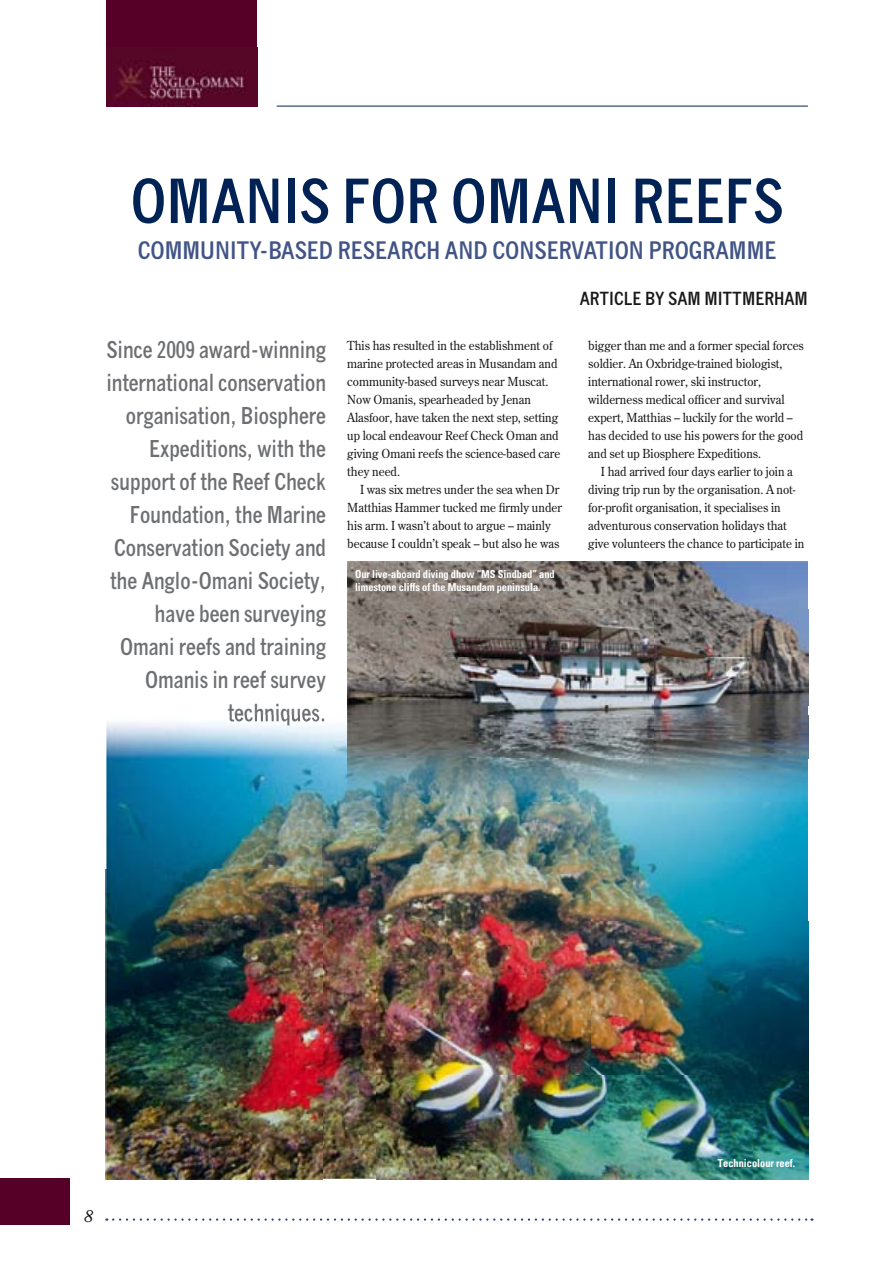
<style>
.page{position:relative;width:893px;height:1263px;background:#fff}
.page>*{position:absolute;margin:0;border:0;box-sizing:border-box;transform-origin:0 0}
.t1{font:700 condensed 60.45px "News Gothic";color:#002254}
.t2{font:700 condensed 24px "News Gothic";color:#415485}
.t3{font:700 condensed 23.1px/33px "News Gothic";color:#6d6f72;text-align:right;scale:.95 1}
.t4{font:700 condensed 18px "News Gothic";color:#1a1818}
.t5{font:italic 18px "Plantin";color:#1a1818}
.t6{font:12.45px/18px "Century Old Style";color:#1a1818;scale:.95 1}
.t7{font:700 condensed 10.95px/13.5px "Univers";color:#fff;scale:.95 1}
</style>
<div class="page">
<svg style="left:113px;top:1218px;width:700px;height:3px"></svg>
<div style="left:0;top:1178px;width:70px;height:47px;background:#560027"></div>
<hr style="left:277px;top:106px;width:531px;height:1px;background:#002254">
<div style="left:106px;top:0;width:151px;height:106px;background:#560027"></div>
<img style="left:113px;top:59px;width:135px;height:47px">
<img style="left:106px;top:722px;width:270px;height:457px">
<img style="left:376px;top:802px;width:432px;height:377px">
<img style="left:228px;top:715px;width:98px;height:11px">
<img style="left:228px;top:716px;width:98px;height:9px">
<img style="left:347px;top:562px;width:461px;height:240px">
<h1 class="t1" style="left:131px;top:164px;width:655px">OMANIS FOR OMANI REEFS</h1>
<h2 class="t2" style="left:138px;top:236px;width:640px">COMMUNITY-BASED RESEARCH AND CONSERVATION PROGRAMME</h2>
<p class="t3" style="left:106px;top:333px;width:233px">Since 2009 award-winning international conservation organisation, Biosphere<br>Expeditions, with the support of the Reef Check<br>Foundation, the Marine<br>Conservation Society and the Anglo-Omani Society, have been surveying<br>Omani reefs and training<br>Omanis in reef survey techniques.</p>
<p class="t6" style="left:347px;top:337px;width:226px">This has resulted in the establishment of marine protected areas in Musandam and community-based surveys near Muscat.<br>Now Omanis, spearheaded by Jenan Alasfoor, have taken the next step, setting up local endeavour Reef Check Oman and giving Omani reefs the science-based care they need.</p>
<p class="t6" style="left:347px;top:481px;width:228px;text-indent:13px">I was six metres under the sea when Dr Matthias Hammer tucked me firmly under his arm. I wasn’t about to argue – mainly because I couldn’t speak – but also he was</p>
<p class="t7" style="left:355px;top:567px;width:212px">Our live-aboard diving dhow “MS Sindbad” and limestone cliffs of the Musandam peninsula.</p>
<h3 class="t4" style="left:580px;top:287px;width:230px">ARTICLE BY SAM MITTMERHAM</h3>
<p class="t6" style="left:588px;top:337px;width:229px">bigger than me and a former special forces soldier. An Oxbridge-trained biologist, international rower, ski instructor, wilderness medical officer and survival expert, Matthias – luckily for the world – has decided to use his powers for the good and set up Biosphere Expeditions.</p>
<p class="t6" style="left:588px;top:463px;width:229px;text-indent:13px">I had arrived four days earlier to join a diving trip run by the organisation. A not&shy;for-profit organisation, it specialises in adventurous conservation holidays that give volunteers the chance to participate in</p>
<h3 class="t5" style="left:84px;top:1205px;width:11px">8</h3>
<p class="t7" style="left:718px;top:1156px;width:83px">Technicolour reef.</p>
</div>
